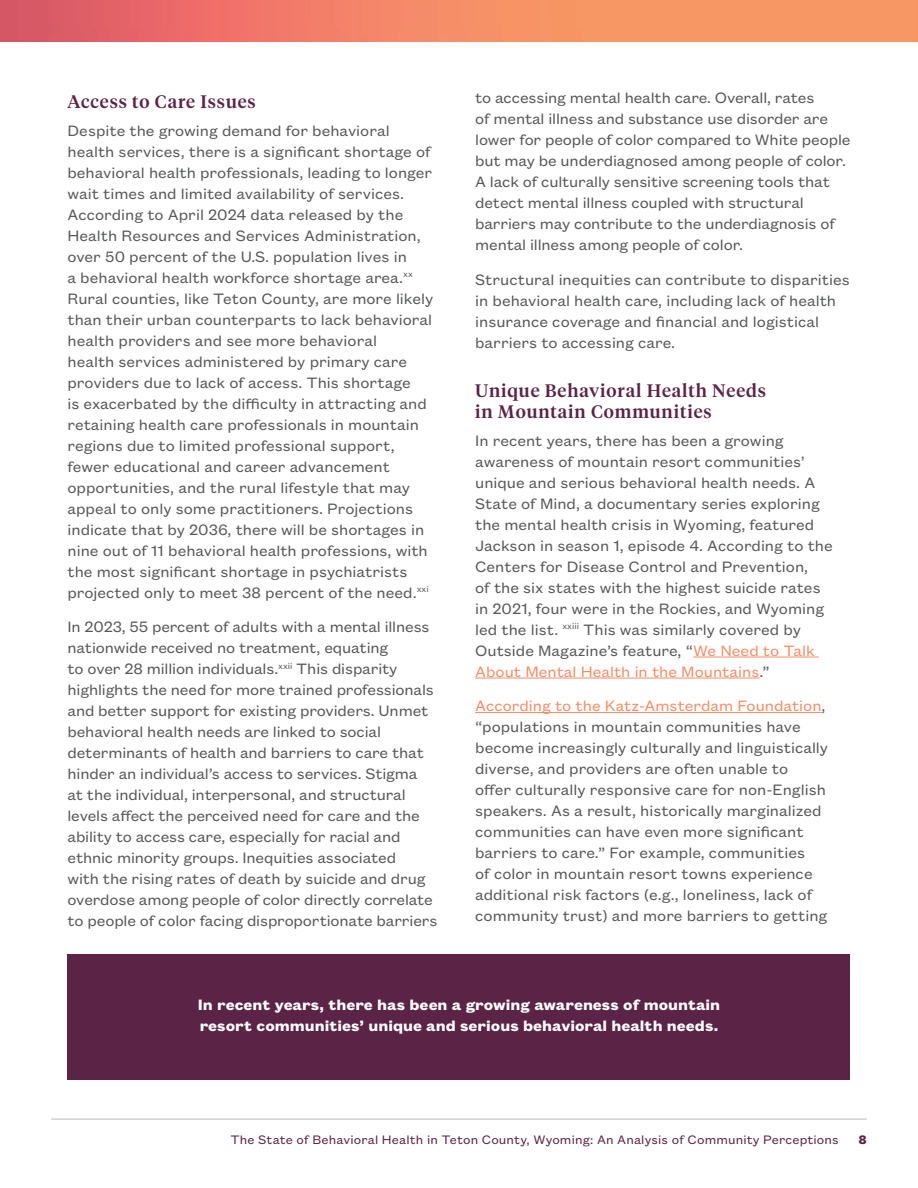
<style>
.page{position:relative;width:918px;height:1188px;background:#fff}
.page>*{position:absolute;margin:0;border:0;box-sizing:border-box;transform-origin:0 0}
.t1{font:500 18px/21.6px "Test Tiempos Headline";letter-spacing:.05em;color:#5b2345}
.t2{font:16.5px/21px "Founders Grotesk Text";color:#57585a}
.t3{font:700 16.5px/21px "Founders Grotesk Text";color:#fff}
.t4{font:13.5px "Founders Grotesk Text";letter-spacing:.01em;color:#5b2345}
.t5{font:700 13.5px "Founders Grotesk Text";color:#5b2345}
.s1{color:#f68d68}
</style>
<div class="page">
<hr style="left:51px;top:1118px;width:816px;height:2px;background:#d1d2d4">
<img style="left:0;top:0;width:918px;height:42px">
<hr style="left:693px;top:657px;width:126px;height:1px;background:#f68d68">
<hr style="left:475px;top:678px;width:284px;height:1px;background:#f68d68">
<hr style="left:475px;top:712px;width:347px;height:1px;background:#f68d68">
<div style="left:68px;top:955px;width:782px;height:125px;background:#5b2345"></div>
<p class="t1" style="left:68px;top:91px;width:190px">Access to Care Issues</p>
<p class="t2" style="left:67px;top:119px;width:367px">Despite the growing demand for behavioral health services, there is a significant shortage of behavioral health professionals, leading to longer wait times and limited availability of services.<br>According to April 2024 data released by the Health Resources and Services Administration, over 50 percent of the U.S. population lives in<br>a behavioral health workforce shortage area.<sup>xx </sup>Rural counties, like Teton County, are more likely than their urban counterparts to lack behavioral health providers and see more behavioral<br>health services administered by primary care providers due to lack of access. This shortage<br>is exacerbated by the difficulty in attracting and retaining health care professionals in mountain regions due to limited professional support, fewer educational and career advancement opportunities, and the rural lifestyle that may appeal to only some practitioners. Projections indicate that by 2036, there will be shortages in nine out of 11 behavioral health professions, with the most significant shortage in psychiatrists projected only to meet 38 percent of the need.<sup>xxi</sup></p>
<p class="t2" style="left:68px;top:615px;width:371px">In 2023, 55 percent of adults with a mental illness nationwide received no treatment, equating<br>to over 28 million individuals.<sup>xxii</sup> This disparity highlights the need for more trained professionals and better support for existing providers. Unmet behavioral health needs are linked to social determinants of health and barriers to care that hinder an individual’s access to services. Stigma<br>at the individual, interpersonal, and structural levels affect the perceived need for care and the ability to access care, especially for racial and ethnic minority groups. Inequities associated<br>with the rising rates of death by suicide and drug overdose among people of color directly correlate to people of color facing disproportionate barriers</p>
<p class="t2" style="left:475px;top:86px;width:377px">to accessing mental health care. Overall, rates<br>of mental illness and substance use disorder are lower for people of color compared to White people but may be underdiagnosed among people of color.<br>A lack of culturally sensitive screening tools that detect mental illness coupled with structural barriers may contribute to the underdiagnosis of mental illness among people of color.</p>
<p class="t2" style="left:475px;top:268px;width:376px">Structural inequities can contribute to disparities in behavioral health care, including lack of health insurance coverage and financial and logistical barriers to accessing care.</p>
<p class="t1" style="left:475px;top:379px;width:292px">Unique Behavioral Health Needs in Mountain Communities</p>
<p class="t2" style="left:475px;top:429px;width:359px">In recent years, there has been a growing awareness of mountain resort communities’ unique and serious behavioral health needs. A State of Mind, a documentary series exploring the mental health crisis in Wyoming, featured Jackson in season 1, episode 4. According to the Centers for Disease Control and Prevention,<br>of the six states with the highest suicide rates in 2021, four were in the Rockies, and Wyoming led the list. <sup>xxiii</sup> This was similarly covered by Outside Magazine’s feature, “<span class="s1">We Need to Talk About Mental Health in the Mountains</span>.”</p>
<p class="t2" style="left:475px;top:694px;width:354px"><span class="s1">According to the Katz-Amsterdam Foundation</span>, “populations in mountain communities have become increasingly culturally and linguistically diverse, and providers are often unable to offer culturally responsive care for non-English speakers. As a result, historically marginalized communities can have even more significant barriers to care.” For example, communities<br>of color in mountain resort towns experience additional risk factors (e.g., loneliness, lack of community trust) and more barriers to getting</p>
<p class="t3" style="left:198px;top:993px;width:524px">In recent years, there has been a growing awareness of mountain resort communities’ unique and serious behavioral health needs.</p>
<p class="t4" style="left:230px;top:1131px;width:610px">The State of Behavioral Health in Teton County, Wyoming: An Analysis of Community Perceptions</p>
<p class="t5" style="left:858px;top:1131px;width:10px">8</p>
</div>
